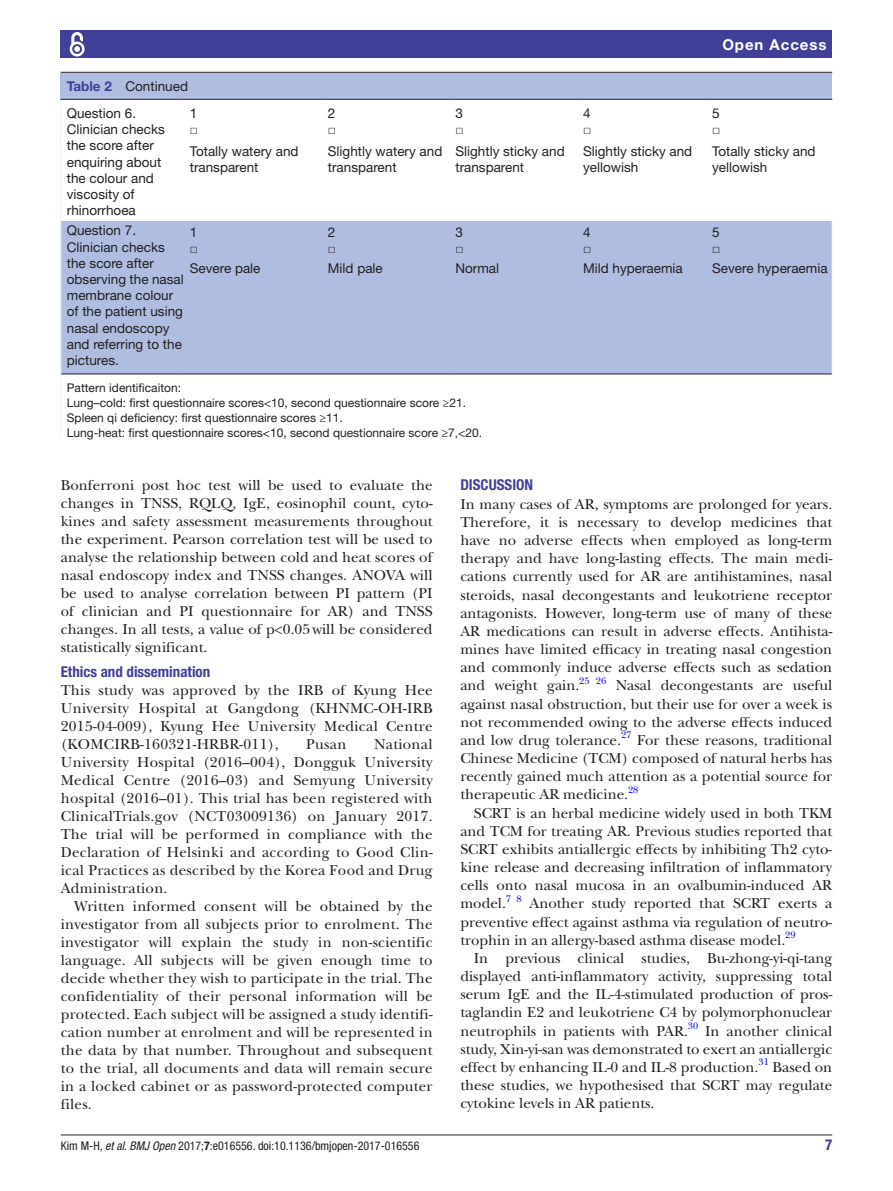
<style>
.page{position:relative;width:893px;height:1191px;background:#fff}
.page>*{position:absolute;margin:0;border:0;box-sizing:border-box;transform-origin:0 0}
.t1{font:15px/18px "New Baskerville";color:#231f20;text-align:justify}
.t2{font:700 condensed 15px "Helvetica Neue LT Std";color:#414099}
.t3{font:700 15px "Helvetica Neue LT Std";letter-spacing:.065em;color:#fff}
.t4{font:13.5px/16.2px "Helvetica Neue LT Std";color:#231f20}
.t5{font:13.5px "Times New Roman";color:#231f20}
.t6{font:12px/15px "Helvetica Neue LT Std";color:#231f20}
.t7{font:condensed 12px "Helvetica Neue LT Std";color:#231f20}
.t8{font:9.9px "New Baskerville";color:#00f}
.s1{font-weight:700;color:#414099}
.s2{font-style:italic}
.s3{font-weight:700}
</style>
<div class="page">
<hr style="left:61px;top:1134px;width:771px;height:1px;background:#231f20">
<div style="left:61px;top:31px;width:771px;height:27px;background:#414099"></div>
<svg style="left:69px;top:32px;width:16px;height:25px"></svg>
<div style="left:61px;top:91px;width:771px;height:345px;background:#afbde1"></div>
<div style="left:61px;top:100px;width:771px;height:336px;background:#fff"></div>
<svg style="left:61px;top:221px;width:771px;height:152px"></svg>
<hr style="left:184px;top:373px;width:138px;height:1px;background:#231f20">
<hr style="left:322px;top:373px;width:127px;height:1px;background:#231f20">
<hr style="left:449px;top:373px;width:128px;height:1px;background:#231f20">
<hr style="left:577px;top:373px;width:129px;height:1px;background:#231f20">
<hr style="left:61px;top:373px;width:123px;height:1px;background:#231f20">
<hr style="left:706px;top:373px;width:126px;height:1px;background:#231f20">
<hr style="left:61px;top:99px;width:123px;height:1px;background:#231f20">
<hr style="left:184px;top:99px;width:138px;height:1px;background:#231f20">
<hr style="left:322px;top:99px;width:127px;height:1px;background:#231f20">
<hr style="left:449px;top:99px;width:128px;height:1px;background:#231f20">
<hr style="left:577px;top:99px;width:129px;height:1px;background:#231f20">
<hr style="left:706px;top:99px;width:126px;height:1px;background:#231f20">
<hr style="left:61px;top:391px;width:771px;height:1px;background:#fff">
<hr style="left:61px;top:406px;width:771px;height:1px;background:#fff">
<hr style="left:61px;top:421px;width:771px;height:1px;background:#fff">
<div style="left:61px;top:73px;width:771px;height:18px;background:#afbde1"></div>
<hr style="left:61px;top:72px;width:771px;height:1px;background:#231f20">
<p class="t4" style="left:67px;top:78px;width:123px"><span class="s1">Table 2</span> Continued</p>
<p class="t3" style="left:722px;top:35px;width:106px">Open Access</p>
<p class="t4" style="left:67px;top:105px;width:100px">Question 6.<br>Clinician checks the score after enquiring about the colour and viscosity of rhinorrhoea</p>
<p class="t4" style="left:190px;top:105px;width:9px">1</p>
<p class="t4" style="left:328px;top:105px;width:9px">2</p>
<p class="t5" style="left:328px;top:121px;width:10px">□</p>
<p class="t4" style="left:455px;top:105px;width:9px">3</p>
<p class="t5" style="left:455px;top:121px;width:10px">□</p>
<p class="t4" style="left:583px;top:105px;width:9px">4</p>
<p class="t5" style="left:583px;top:121px;width:10px">□</p>
<p class="t4" style="left:712px;top:105px;width:9px">5</p>
<p class="t5" style="left:712px;top:121px;width:10px">□</p>
<p class="t5" style="left:190px;top:121px;width:10px">□</p>
<p class="t4" style="left:190px;top:143px;width:110px">Totally watery and transparent</p>
<p class="t4" style="left:328px;top:143px;width:116px">Slightly watery and transparent</p>
<p class="t4" style="left:455px;top:143px;width:111px">Slightly sticky and transparent</p>
<p class="t4" style="left:583px;top:143px;width:111px">Slightly sticky and yellowish</p>
<p class="t4" style="left:712px;top:143px;width:105px">Totally sticky and yellowish</p>
<p class="t4" style="left:67px;top:222px;width:118px">Question 7.<br>Clinician checks the score after observing the nasal membrane colour of the patient using nasal endoscopy and referring to the pictures.</p>
<p class="t4" style="left:190px;top:224px;width:9px">1</p>
<p class="t4" style="left:328px;top:224px;width:9px">2</p>
<p class="t5" style="left:328px;top:239px;width:10px">□</p>
<p class="t4" style="left:455px;top:224px;width:9px">3</p>
<p class="t5" style="left:455px;top:239px;width:10px">□</p>
<p class="t4" style="left:583px;top:224px;width:9px">4</p>
<p class="t5" style="left:583px;top:239px;width:10px">□</p>
<p class="t4" style="left:712px;top:224px;width:9px">5</p>
<p class="t5" style="left:712px;top:239px;width:10px">□</p>
<p class="t5" style="left:190px;top:239px;width:10px">□</p>
<p class="t4" style="left:190px;top:260px;width:72px">Severe pale</p>
<p class="t4" style="left:328px;top:260px;width:57px">Mild pale</p>
<p class="t4" style="left:455px;top:260px;width:45px">Normal</p>
<p class="t4" style="left:583px;top:260px;width:101px">Mild hyperaemia</p>
<p class="t4" style="left:712px;top:260px;width:117px">Severe hyperaemia</p>
<p class="t6" style="left:67px;top:379px;width:417px">Pattern identificaiton:<br>Lung–cold: first questionnaire scores&lt;10, second questionnaire score ≥21.<br>Spleen qi deficiency: first questionnaire scores ≥11.<br>Lung-heat: first questionnaire scores&lt;10, second questionnaire score ≥7,&lt;20.</p>
<p class="t1" style="left:61px;top:476px;width:373px">Bonferroni post hoc test will be used to evaluate the changes in TNSS, RQLQ, IgE, eosinophil count, cyto&shy;kines and safety assessment measurements throughout the experiment. Pearson correlation test will be used to analyse the relationship between cold and heat scores of nasal endoscopy index and TNSS changes. ANOVA will be used to analyse correlation between PI pattern (PI of clinician and PI questionnaire for AR) and TNSS changes. In all tests, a value of p&lt;0.05will be considered statistically significant.</p>
<p class="t2" style="left:61px;top:663px;width:151px">Ethics and dissemination</p>
<p class="t1" style="left:61px;top:681px;width:373px">This study was approved by the IRB of Kyung Hee University Hospital at Gangdong (KHNMC-OH-IRB 2015-04-009), Kyung Hee University Medical Centre (KOMCIRB-160321-HRBR-011),</p>
<p class="t1" style="left:61px;top:735px;width:373px;text-indent:313px">National University Hospital (2016–004), Dongguk University Medical Centre (2016–03) and Semyung University hospital (2016–01). This trial has been registered with ClinicalTrials.gov (NCT03009136) on January 2017.<br>The trial will be performed in compliance with the Declaration of Helsinki and according to Good Clin&shy;ical Practices as described by the Korea Food and Drug Administration.</p>
<p class="t1" style="left:61px;top:897px;width:373px;text-indent:14px">Written informed consent will be obtained by the investigator from all subjects prior to enrolment. The investigator will explain the study in non-scientific language. All subjects will be given enough time to decide whether they wish to participate in the trial. The confidentiality of their personal information will be protected. Each subject will be assigned a study identifi&shy;cation number at enrolment and will be represented in the data by that number. Throughout and subsequent to the trial, all documents and data will remain secure in a locked cabinet or as password-protected computer files.</p>
<p class="t1" style="left:306px;top:735px;width:42px">Pusan</p>
<p class="t2" style="left:460px;top:476px;width:74px">Discussion</p>
<p class="t1" style="left:460px;top:495px;width:373px">In many cases of AR, symptoms are prolonged for years.<br>Therefore, it is necessary to develop medicines that have no adverse effects when employed as long-term therapy and have long-lasting effects. The main medi&shy;cations currently used for AR are antihistamines, nasal steroids, nasal decongestants and leukotriene receptor antagonists. However, long-term use of many of these AR medications can result in adverse effects. Antihista&shy;mines have limited efficacy in treating nasal congestion and commonly induce adverse effects such as sedation and weight gain.</p>
<p class="t8" style="left:579px;top:674px;width:29px">25 26</p>
<p class="t1" style="left:460px;top:676px;width:373px;text-indent:155px">Nasal decongestants are useful against nasal obstruction, but their use for over a week is not recommended owing to the adverse effects induced and low drug tolerance.<sup>27</sup> For these reasons, traditional Chinese Medicine (TCM) composed of natural herbs has recently gained much attention as a potential source for therapeutic AR medicine.</p>
<p class="t8" style="left:628px;top:783px;width:12px">28</p>
<p class="t1" style="left:460px;top:803px;width:373px;text-indent:14px">SCRT is an herbal medicine widely used in both TKM and TCM for treating AR. Previous studies reported that SCRT exhibits antiallergic effects by inhibiting Th2 cyto&shy;kine release and decreasing infiltration of inflammatory cells onto nasal mucosa in an ovalbumin-induced AR model.</p>
<p class="t8" style="left:506px;top:892px;width:17px">7 8</p>
<p class="t1" style="left:460px;top:894px;width:373px;text-indent:69px">Another study reported that SCRT exerts a preventive effect against asthma via regulation of neutro&shy;trophin in an allergy-based asthma disease model.</p>
<p class="t8" style="left:785px;top:929px;width:12px">29</p>
<p class="t1" style="left:460px;top:949px;width:373px;text-indent:14px">In previous clinical studies, Bu-zhong-yi-qi-tang displayed anti-inflammatory activity, suppressing total serum IgE and the IL-4-stimulated production of pros&shy;taglandin E2 and leukotriene C4 by polymorphonuclear neutrophils in patients with PAR.</p>
<p class="t8" style="left:688px;top:1020px;width:12px">30</p>
<p class="t1" style="left:460px;top:1021px;width:373px;text-indent:245px">In another clinical study, Xin-yi-san was demonstrated to exert an antiallergic effect by enhancing IL-0 and IL-8 production.</p>
<p class="t8" style="left:758px;top:1056px;width:12px">31</p>
<p class="t1" style="left:460px;top:1058px;width:373px;text-indent:312px">Based on these studies, we hypothesised that SCRT may regulate cytokine levels in AR patients.</p>
<p class="t7" style="left:61px;top:1138px;width:360px">Kim M-H, <span class="s2">et al</span>. <span class="s2">BMJ Open</span> 2017;<span class="s3">7</span>:e016556. doi:10.1136/bmjopen-2017-016556</p>
<p class="t2" style="left:825px;top:1135px;width:9px">7</p>
</div>
